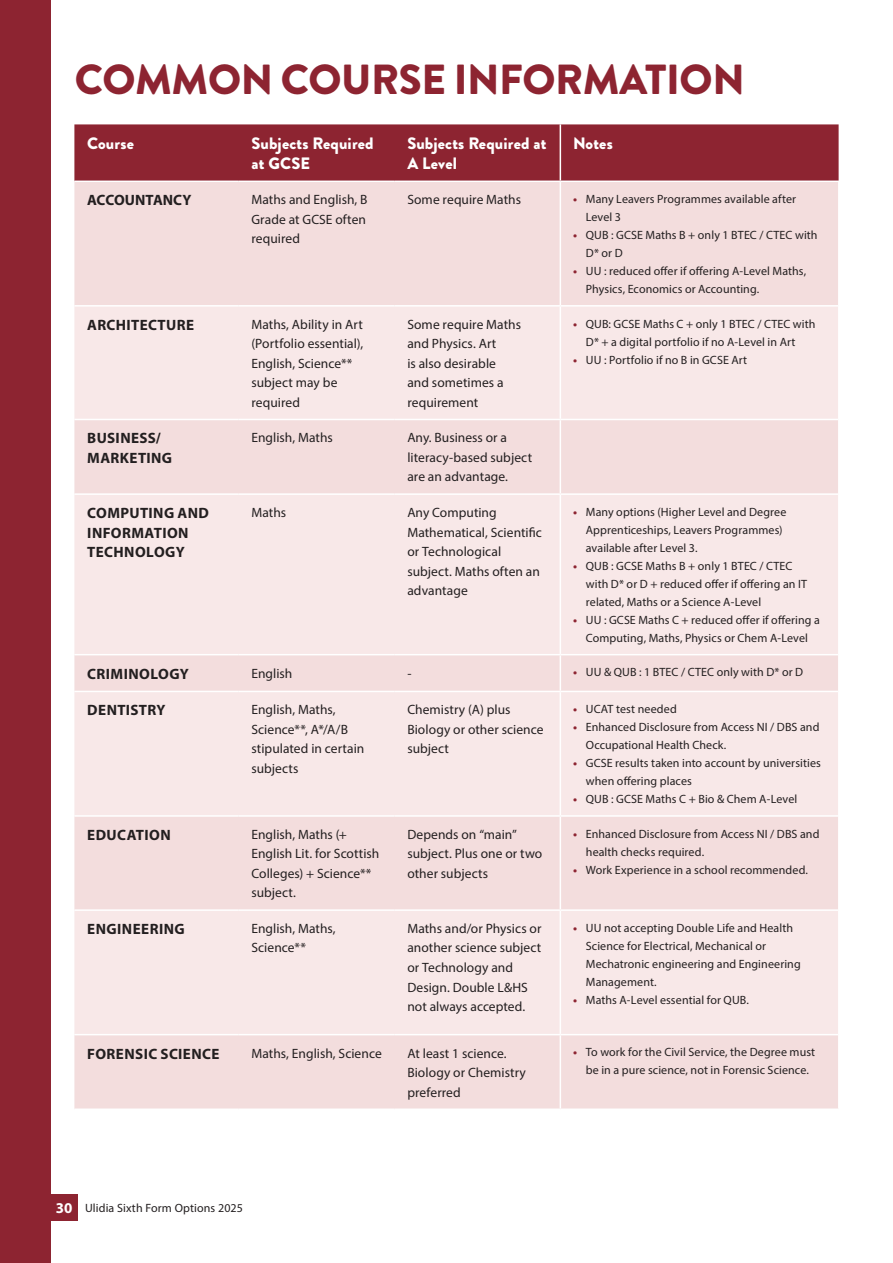
<style>
.page{position:relative;width:893px;height:1263px;background:#fff}
.page>*{position:absolute;margin:0;border:0;box-sizing:border-box;transform-origin:0 0}
.Contents_Title{font:900 42px "Brandon Grotesque";letter-spacing:-.01em;color:#8d2431}
.t1{font:900 16.5px/19.8px "Brandon Grotesque";letter-spacing:.01em;color:#fff}
.Paragraph{font:700 15px/19.5px "Myriad Pro";letter-spacing:.025em;color:#231f20}
.Paragraph-2{font:700 15px "Myriad Pro";color:#231f20}
.Paragraph-3{font:13.5px/19.5px "Myriad Pro";letter-spacing:.005em;color:#231f20}
.t2{font:12px/18px "Myriad Pro";letter-spacing:.01em;color:#231f20}
.s1{font-weight:700;color:#8d2431}
.s2{font-weight:700;font-size:15px;color:#fff}
</style>
<div class="page">
<div style="left:51px;top:1194px;width:26px;height:26px;background:#8d2431"></div>
<div style="left:0;top:0;width:51px;height:1263px;background:#8d2431"></div>
<div style="left:74px;top:124px;width:765px;height:57px;background:#8d2431"></div>
<div style="left:74px;top:182px;width:764px;height:926px;background:#f3dddd"></div>
<svg style="left:74px;top:307px;width:764px;height:727px;fill:#f8e8e8"></svg>
<hr style="left:74px;top:305px;width:165px;height:2px;background:#fff">
<hr style="left:239px;top:305px;width:156px;height:2px;background:#fff">
<hr style="left:395px;top:305px;width:165px;height:2px;background:#fff">
<hr style="left:560px;top:305px;width:278px;height:2px;background:#fff">
<hr style="left:74px;top:419px;width:165px;height:1px;background:#fff">
<hr style="left:239px;top:419px;width:156px;height:1px;background:#fff">
<hr style="left:395px;top:419px;width:165px;height:1px;background:#fff">
<hr style="left:560px;top:419px;width:278px;height:1px;background:#fff">
<hr style="left:74px;top:493px;width:165px;height:2px;background:#fff">
<hr style="left:239px;top:493px;width:156px;height:2px;background:#fff">
<hr style="left:395px;top:493px;width:165px;height:2px;background:#fff">
<hr style="left:560px;top:493px;width:278px;height:2px;background:#fff">
<hr style="left:74px;top:654px;width:165px;height:1px;background:#fff">
<hr style="left:239px;top:654px;width:156px;height:1px;background:#fff">
<hr style="left:395px;top:654px;width:165px;height:1px;background:#fff">
<hr style="left:560px;top:654px;width:278px;height:1px;background:#fff">
<hr style="left:74px;top:691px;width:165px;height:1px;background:#fff">
<hr style="left:239px;top:691px;width:156px;height:1px;background:#fff">
<hr style="left:395px;top:691px;width:165px;height:1px;background:#fff">
<hr style="left:560px;top:691px;width:278px;height:1px;background:#fff">
<hr style="left:74px;top:815px;width:165px;height:2px;background:#fff">
<hr style="left:239px;top:815px;width:156px;height:2px;background:#fff">
<hr style="left:395px;top:815px;width:165px;height:2px;background:#fff">
<hr style="left:560px;top:815px;width:278px;height:2px;background:#fff">
<hr style="left:74px;top:909px;width:165px;height:2px;background:#fff">
<hr style="left:239px;top:909px;width:156px;height:2px;background:#fff">
<hr style="left:395px;top:909px;width:165px;height:2px;background:#fff">
<hr style="left:560px;top:909px;width:278px;height:2px;background:#fff">
<hr style="left:74px;top:1034px;width:165px;height:1px;background:#fff">
<hr style="left:239px;top:1034px;width:156px;height:1px;background:#fff">
<hr style="left:395px;top:1034px;width:165px;height:1px;background:#fff">
<hr style="left:560px;top:1034px;width:278px;height:1px;background:#fff">
<hr style="left:560px;top:182px;width:1px;height:123px;background:#fff">
<hr style="left:560px;top:307px;width:1px;height:112px;background:#fff">
<hr style="left:560px;top:420px;width:1px;height:73px;background:#fff">
<hr style="left:560px;top:495px;width:1px;height:159px;background:#fff">
<hr style="left:560px;top:655px;width:1px;height:36px;background:#fff">
<hr style="left:560px;top:692px;width:1px;height:123px;background:#fff">
<hr style="left:560px;top:817px;width:1px;height:92px;background:#fff">
<hr style="left:560px;top:911px;width:1px;height:123px;background:#fff">
<hr style="left:560px;top:1035px;width:1px;height:73px;background:#fff">
<hr style="left:560px;top:124px;width:1px;height:57px;background:#fff">
<p class="Contents_Title" style="left:75px;top:50px;width:672px">COMMON COURSE INFORMATION</p>
<p class="t1" style="left:87px;top:133px;width:48px">Course</p>
<p class="t1" style="left:251px;top:133px;width:124px">Subjects Required at GCSE</p>
<p class="t1" style="left:407px;top:133px;width:141px">Subjects Required at<br>A Level</p>
<p class="t1" style="left:573px;top:133px;width:41px">Notes</p>
<p class="Paragraph-2" style="left:87px;top:190px;width:106px">ACCOUNTANCY</p>
<p class="Paragraph-3" style="left:251px;top:190px;width:118px;text-align:justify">Maths and English, B Grade at GCSE often required</p>
<p class="Paragraph-3" style="left:407px;top:190px;width:115px">Some require Maths</p>
<p class="t2" style="left:586px;top:190px;width:212px;text-indent:-13px"><span class="s1">•</span> Many Leavers Programmes available after<br>Level 3</p>
<p class="t2" style="left:586px;top:226px;width:233px;text-indent:-13px"><span class="s1">•</span> QUB : GCSE Maths B + only 1 BTEC / CTEC with<br>D* or D</p>
<p class="t2" style="left:586px;top:262px;width:222px;text-indent:-13px"><span class="s1">•</span> UU : reduced offer if offering A-Level Maths,<br>Physics, Economics or Accounting.</p>
<p class="Paragraph" style="left:87px;top:315px;width:108px">ARCHITECTURE</p>
<p class="Paragraph-3" style="left:251px;top:314px;width:113px">Maths, Ability in Art (Portfolio essential),<br>English, Science** subject may be required</p>
<p class="Paragraph-3" style="left:407px;top:314px;width:115px">Some require Maths and Physics. Art<br>is also desirable and sometimes a requirement</p>
<p class="t2" style="left:586px;top:314px;width:231px;text-indent:-13px"><span class="s1">•</span> QUB: GCSE Maths C + only 1 BTEC / CTEC with<br>D* + a digital portfolio if no A-Level in Art</p>
<p class="t2" style="left:573px;top:350px;width:176px"><span class="s1">•</span> UU : Portfolio if no B in GCSE Art</p>
<p class="Paragraph" style="left:87px;top:428px;width:86px">BUSINESS/<br>MARKETING</p>
<p class="Paragraph-3" style="left:251px;top:428px;width:83px">English, Maths</p>
<p class="Paragraph-3" style="left:407px;top:428px;width:126px">Any. Business or a literacy-based subject are an advantage.</p>
<p class="Paragraph" style="left:87px;top:503px;width:123px">COMPUTING AND<br>INFORMATION<br>TECHNOLOGY</p>
<p class="Paragraph-3" style="left:251px;top:502px;width:36px">Maths</p>
<p class="Paragraph-3" style="left:407px;top:502px;width:136px">Any Computing<br>Mathematical, Scientific or Technological subject. Maths often an advantage</p>
<p class="t2" style="left:586px;top:503px;width:202px;text-indent:-13px"><span class="s1">•</span> Many options (Higher Level and Degree<br>Apprenticeships, Leavers Programmes) available after Level 3.</p>
<p class="t2" style="left:586px;top:557px;width:223px;text-indent:-13px"><span class="s1">•</span> QUB : GCSE Maths B + only 1 BTEC / CTEC with D* or D + reduced offer if offering an IT related, Maths or a Science A-Level</p>
<p class="t2" style="left:573px;top:611px;width:248px;text-align:center"><span class="s1">•</span> UU : GCSE Maths C + reduced offer if offering a<br>Computing, Maths, Physics or Chem A-Level</p>
<p class="Paragraph" style="left:87px;top:663px;width:103px">CRIMINOLOGY</p>
<p class="Paragraph-3" style="left:251px;top:663px;width:42px">English</p>
<p class="Paragraph-3" style="left:407px;top:663px;width:6px">-</p>
<p class="t2" style="left:573px;top:663px;width:232px"><span class="s1">•</span> UU &amp; QUB : 1 BTEC / CTEC only with D* or D</p>
<p class="Paragraph" style="left:87px;top:700px;width:80px">DENTISTRY</p>
<p class="Paragraph-3" style="left:251px;top:700px;width:114px">English, Maths,<br>Science**, A*/A/B stipulated in certain subjects</p>
<p class="Paragraph-3" style="left:407px;top:700px;width:138px">Chemistry (A) plus<br>Biology or other science subject</p>
<p class="t2" style="left:573px;top:700px;width:105px"><span class="s1">•</span> UCAT test needed</p>
<p class="t2" style="left:586px;top:718px;width:235px;text-indent:-13px"><span class="s1">•</span> Enhanced Disclosure from Access NI / DBS and<br>Occupational Health Check.</p>
<p class="t2" style="left:586px;top:754px;width:236px;text-indent:-13px"><span class="s1">•</span> GCSE results taken into account by universities when offering places</p>
<p class="t2" style="left:573px;top:790px;width:226px"><span class="s1">•</span> QUB : GCSE Maths C + Bio &amp; Chem A-Level</p>
<p class="Paragraph" style="left:87px;top:825px;width:85px">EDUCATION</p>
<p class="Paragraph-3" style="left:251px;top:824px;width:129px">English, Maths (+<br>English Lit. for Scottish<br>Colleges) + Science** subject.</p>
<p class="Paragraph-3" style="left:407px;top:824px;width:136px">Depends on “main” subject. Plus one or two other subjects</p>
<p class="t2" style="left:586px;top:824px;width:235px;text-indent:-13px"><span class="s1">•</span> Enhanced Disclosure from Access NI / DBS and health checks required.</p>
<p class="t2" style="left:573px;top:860px;width:236px"><span class="s1">•</span> Work Experience in a school recommended.</p>
<p class="Paragraph" style="left:87px;top:919px;width:99px">ENGINEERING</p>
<p class="Paragraph-3" style="left:251px;top:918px;width:86px">English, Maths,<br>Science**</p>
<p class="Paragraph-3" style="left:407px;top:918px;width:136px">Maths and/or Physics or another science subject or Technology and<br>Design. Double L&amp;HS not always accepted.</p>
<p class="t2" style="left:586px;top:919px;width:216px;text-indent:-13px"><span class="s1">•</span> UU not accepting Double Life and Health Science for Electrical, Mechanical or Mechatronic engineering and Engineering Management.</p>
<p class="t2" style="left:573px;top:991px;width:177px"><span class="s1">•</span> Maths A-Level essential for QUB.</p>
<p class="Paragraph" style="left:87px;top:1043px;width:134px">FORENSIC SCIENCE</p>
<p class="Paragraph-3" style="left:251px;top:1043px;width:132px">Maths, English, Science</p>
<p class="Paragraph-3" style="left:407px;top:1043px;width:120px">At least 1 science.<br>Biology or Chemistry preferred</p>
<p class="t2" style="left:573px;top:1043px;width:244px;text-align:center"><span class="s1">•</span> To work for the Civil Service, the Degree must be in a pure science, not in Forensic Science.</p>
<p class="t2" style="left:56px;top:1198px;width:189px"><span class="s2">30</span> Ulidia Sixth Form Options 2025</p>
</div>
